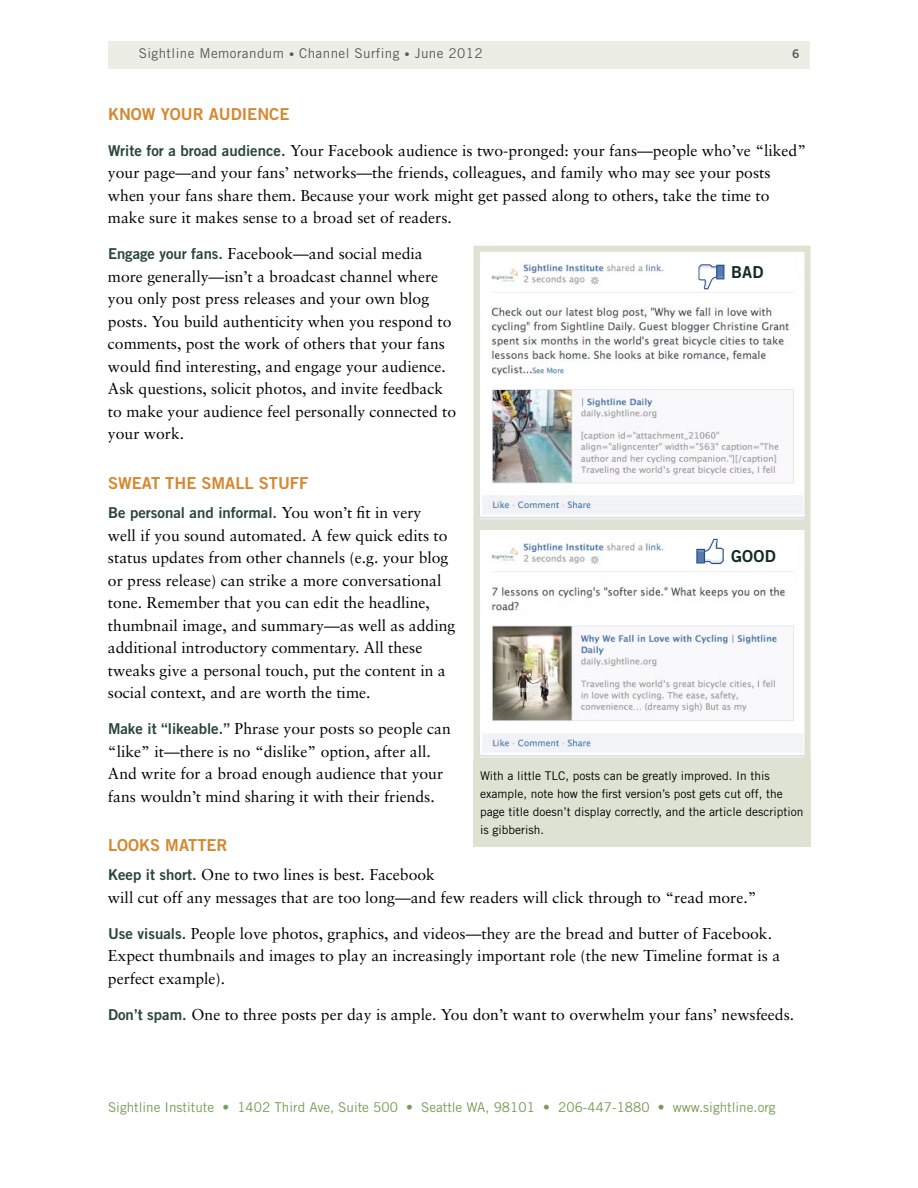
<style>
.page{position:relative;width:918px;height:1188px;background:#fff}
.page>*{position:absolute;margin:0;border:0;box-sizing:border-box;transform-origin:0 0}
.t1{font:16.5px "Trade Gothic LT Std Bd 2";color:#d58830}
.t2{font:16.5px "Trade Gothic LT Std Bd 2";color:#122c23}
.t3{font:15.75px/22.5px "Sabon";color:#000}
.t4{font:15px "Trade Gothic LT Std Bd 2";color:#2b463c}
.t5{font:13.5px "Trade Gothic LT Std";color:#779c56}
.t6{font:13.5px "Trade Gothic LT Std";letter-spacing:.03em;color:#58595b}
.t7{font:12px/18px "Trade Gothic LT Std";color:#000}
.t8{font:12px "Trade Gothic LT Std Bd 2";color:#58595b}
.s1{font-size:10.5px}
.s2{font-family:"Trade Gothic LT Std Bd 2";font-size:15px;color:#2b463c}
.s3{font-family:"Sabon";font-size:15.75px;color:#000}
</style>
<div class="page">
<div style="left:108px;top:41px;width:702px;height:28px;background:#eceee6"></div>
<img style="left:480px;top:541px;width:324px;height:216px">
<div style="left:473px;top:524px;width:338px;height:240px;border:6px solid #dde2d2"></div>
<img style="left:480px;top:261px;width:324px;height:257px">
<div style="left:473px;top:246px;width:338px;height:279px;border:6px solid #dde2d2"></div>
<div style="left:473px;top:759px;width:338px;height:88px;background:#dde2d2"></div>
<img style="left:696px;top:261px;width:30px;height:29px">
<img style="left:696px;top:538px;width:30px;height:29px">
<p class="t6" style="left:139px;top:45px;width:346px">Sightline Memorandum <span class="s1">•</span> Channel Surfing <span class="s1">•</span> June 2012</p>
<p class="t8" style="left:792px;top:46px;width:9px">6</p>
<p class="t1" style="left:108px;top:104px;width:183px">KNOW YOUR AUDIENCE</p>
<p class="t3" style="left:108px;top:139px;width:700px"><span class="s2">Write for a broad audience.</span> Your Facebook audience is two-pronged: your fans—people who’ve “liked” your page—and your fans’ networks—the friends, colleagues, and family who may see your posts when your fans share them. Because your work might get passed along to others, take the time to make sure it makes sense to a broad set of readers.</p>
<p class="t3" style="left:108px;top:243px;width:350px"><span class="s2">Engage your fans.</span> Facebook—and social media more generally—isn’t a broadcast channel where you only post press releases and your own blog posts. You build authenticity when you respond to comments, post the work of others that your fans would find interesting, and engage your audience.<br>Ask questions, solicit photos, and invite feedback to make your audience feel personally connected to your work.</p>
<p class="t1" style="left:108px;top:473px;width:202px">SWEAT THE SMALL STUFF</p>
<p class="t4" style="left:108px;top:504px;width:315px">Be personal and informal. <span class="s3">You won’t fit in very</span></p>
<p class="t3" style="left:108px;top:524px;width:349px">well if you sound automated. A few quick edits to status updates from other channels (e.g. your blog or press release) can strike a more conversational tone. Remember that you can edit the headline, thumbnail image, and summary—as well as adding additional introductory commentary. All these tweaks give a personal touch, put the content in a social context, and are worth the time.</p>
<p class="t3" style="left:108px;top:717px;width:344px"><span class="s2">Make it “likeable.”</span> Phrase your posts so people can “like” it—there is no “dislike” option, after all.<br>And write for a broad enough audience that your fans wouldn’t mind sharing it with their friends.</p>
<p class="t1" style="left:108px;top:835px;width:121px">LOOKS MATTER</p>
<p class="t3" style="left:108px;top:864px;width:650px"><span class="s2">Keep it short.</span> One to two lines is best. Facebook<br>will cut off any messages that are too long—and few readers will click through to “read more.”</p>
<p class="t3" style="left:108px;top:922px;width:674px"><span class="s2">Use visuals.</span> People love photos, graphics, and videos—they are the bread and butter of Facebook.<br>Expect thumbnails and images to play an increasingly important role (the new Timeline format is a perfect example).</p>
<p class="t3" style="left:108px;top:1003px;width:688px"><span class="s2">Don’t spam.</span> One to three posts per day is ample. You don’t want to overwhelm your fans’ newsfeeds.</p>
<p class="t2" style="left:731px;top:262px;width:12px">bad</p>
<p class="t2" style="left:731px;top:546px;width:44px">GOOd</p>
<p class="t7" style="left:480px;top:767px;width:325px">With a little TLC, posts can be greatly improved. In this example, note how the first version’s post gets cut off, the page title doesn’t display correctly, and the article description is gibberish.</p>
<p class="t5" style="left:108px;top:1099px;width:669px">Sightline Institute • 1402 Third Ave, Suite 500 • Seattle WA, 98101 • 206-447-1880 • www.sightline.org</p>
</div>
